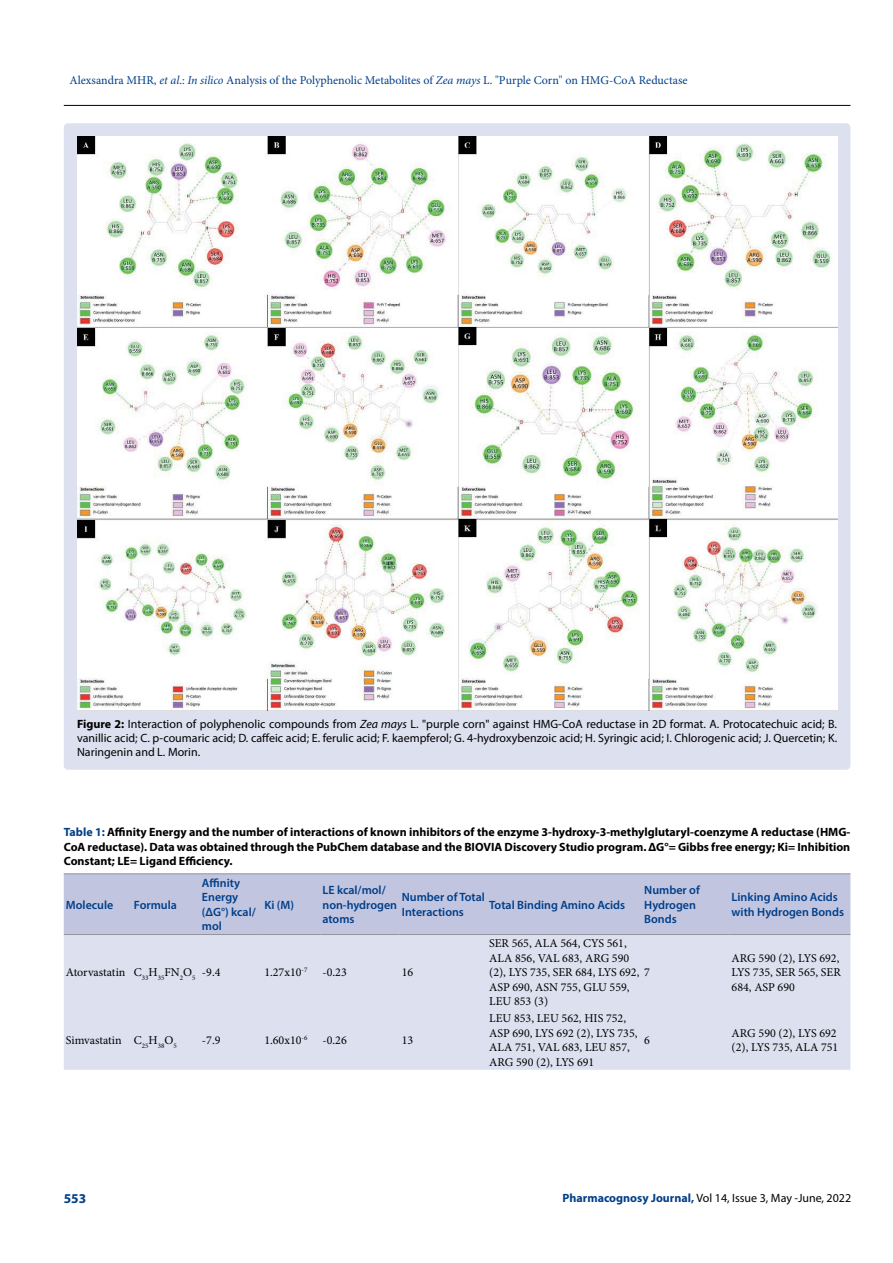
<style>
.page{position:relative;width:893px;height:1263px;background:#fff}
.page>*{position:absolute;margin:0;border:0;box-sizing:border-box;transform-origin:0 0}
.t1{font:700 13.5px "Myriad Pro";color:#003e88}
.t2{font:12px/14.4px "Minion Pro";color:#000}
.t3{font:12px/14.4px "Myriad Pro";color:#000;text-align:justify}
.t4{font:700 12px/14.4px "Myriad Pro";color:#000;text-align:justify}
.t5{font:600 12px/14.4px "Myriad Pro";color:#003e88}
.t6{font:12px "Minion Pro";color:#003e88}
.s1{font-style:italic}
.s2{font-weight:700}
.s3{color:#003e88}
.s4{font-weight:700;color:#003e88}
</style>
<div class="page">
<hr style="left:64px;top:105px;width:786px;height:1px;background:#000">
<div style="left:64px;top:123px;width:786px;height:647px;background:#dde0ef;border-radius:4px"></div>
<img style="left:77px;top:137px;width:760px;height:573px">
<div style="left:64px;top:874px;width:786px;height:60px;background:#c1c5e0"></div>
<div style="left:64px;top:935px;width:786px;height:135px;background:#dde0ef"></div>
<hr style="left:64px;top:873px;width:68px;height:1px;background:#939598">
<hr style="left:132px;top:873px;width:68px;height:1px;background:#939598">
<hr style="left:200px;top:873px;width:62px;height:1px;background:#939598">
<hr style="left:262px;top:873px;width:58px;height:1px;background:#939598">
<hr style="left:320px;top:873px;width:80px;height:1px;background:#939598">
<hr style="left:400px;top:873px;width:87px;height:1px;background:#939598">
<hr style="left:487px;top:873px;width:155px;height:1px;background:#939598">
<hr style="left:642px;top:873px;width:87px;height:1px;background:#939598">
<hr style="left:729px;top:873px;width:121px;height:1px;background:#939598">
<hr style="left:64px;top:934px;width:68px;height:1px;background:#939598">
<hr style="left:132px;top:934px;width:68px;height:1px;background:#939598">
<hr style="left:200px;top:934px;width:62px;height:1px;background:#939598">
<hr style="left:262px;top:934px;width:58px;height:1px;background:#939598">
<hr style="left:320px;top:934px;width:80px;height:1px;background:#939598">
<hr style="left:400px;top:934px;width:87px;height:1px;background:#939598">
<hr style="left:487px;top:934px;width:155px;height:1px;background:#939598">
<hr style="left:642px;top:934px;width:87px;height:1px;background:#939598">
<hr style="left:729px;top:934px;width:121px;height:1px;background:#939598">
<p class="t6" style="left:69px;top:72px;width:620px">Alexsandra MHR, <span class="s1">et al</span>.: <span class="s1">In silico</span> Analysis of the Polyphenolic Metabolites of <span class="s1">Zea mays</span> L. "Purple Corn" on HMG-CoA Reductase</p>
<p class="t3" style="left:77px;top:716px;width:762px"><span class="s2">Figure 2:</span> Interaction of polyphenolic compounds from <span class="s1">Zea mays</span> L. "purple corn" against HMG-CoA reductase in 2D format. A. Protocatechuic acid; B. vanillic acid; C. p-coumaric acid; D. caffeic acid; E. ferulic acid; F. kaempferol; G. 4-hydroxybenzoic acid; H. Syringic acid; I. Chlorogenic acid; J. Quercetin; K.<br>Naringenin and L. Morin.</p>
<p class="t4" style="left:64px;top:824px;width:788px"><span class="s3">Table 1:</span> Affinity Energy and the number of interactions of known inhibitors of the enzyme 3-hydroxy-3-methylglutaryl-coenzyme A reductase (HMG-CoA reductase). Data was obtained through the PubChem database and the BIOVIA Discovery Studio program. ΔG°= Gibbs free energy; Ki= Inhibition Constant; LE= Ligand Efficiency.</p>
<p class="t5" style="left:66px;top:897px;width:49px">Molecule</p>
<p class="t5" style="left:134px;top:897px;width:44px">Formula</p>
<p class="t5" style="left:202px;top:875px;width:55px">Affinity<br>Energy (ΔG°) kcal/ mol</p>
<p class="t5" style="left:264px;top:897px;width:31px">Ki (M)</p>
<p class="t5" style="left:322px;top:883px;width:76px">LE kcal/mol/ non-hydrogen atoms</p>
<p class="t5" style="left:402px;top:890px;width:85px">Number of Total<br>Interactions</p>
<p class="t5" style="left:489px;top:897px;width:137px">Total Binding Amino Acids</p>
<p class="t5" style="left:644px;top:883px;width:57px">Number of<br>Hydrogen<br>Bonds</p>
<p class="t5" style="left:732px;top:890px;width:114px">Linking Amino Acids with Hydrogen Bonds</p>
<p class="t2" style="left:66px;top:965px;width:156px">Atorvastatin C<sub>33</sub>H<sub>35</sub>FN<sub>2</sub>O<sub>5</sub> -9.4</p>
<p class="t2" style="left:264px;top:965px;width:45px">1.27x10<sup>-7</sup></p>
<p class="t2" style="left:322px;top:965px;width:26px">-0.23</p>
<p class="t2" style="left:402px;top:965px;width:13px">16</p>
<p class="t2" style="left:66px;top:1033px;width:112px">Simvastatin C<sub>25</sub>H<sub>38</sub>O<sub>5</sub></p>
<p class="t2" style="left:202px;top:1033px;width:20px">-7.9</p>
<p class="t2" style="left:264px;top:1033px;width:45px">1.60x10<sup>-6</sup></p>
<p class="t2" style="left:322px;top:1033px;width:26px">-0.26</p>
<p class="t2" style="left:402px;top:1033px;width:13px">13</p>
<p class="t2" style="left:489px;top:936px;width:162px">SER 565, ALA 564, CYS 561,<br>ALA 856, VAL 683, ARG 590<br>(2), LYS 735, SER 684, LYS 692, 7<br>ASP 690, ASN 755, GLU 559,<br>LEU 853 (3)</p>
<p class="t2" style="left:732px;top:951px;width:111px;text-align:justify">ARG 590 (2), LYS 692, LYS 735, SER 565, SER 684, ASP 690</p>
<p class="t2" style="left:489px;top:1011px;width:150px">LEU 853, LEU 562, HIS 752,<br>ASP 690, LYS 692 (2), LYS 735,<br>ALA 751, VAL 683, LEU 857,<br>ARG 590 (2), LYS 691</p>
<p class="t2" style="left:644px;top:1033px;width:7px">6</p>
<p class="t2" style="left:732px;top:1026px;width:108px">ARG 590 (2), LYS 692 (2), LYS 735, ALA 751</p>
<p class="t1" style="left:64px;top:1189px;width:24px">553</p>
<p class="t3" style="left:562px;top:1190px;width:290px"><span class="s4">Pharmacognosy Journal,</span> Vol 14, Issue 3, May -June, 2022</p>
</div>
